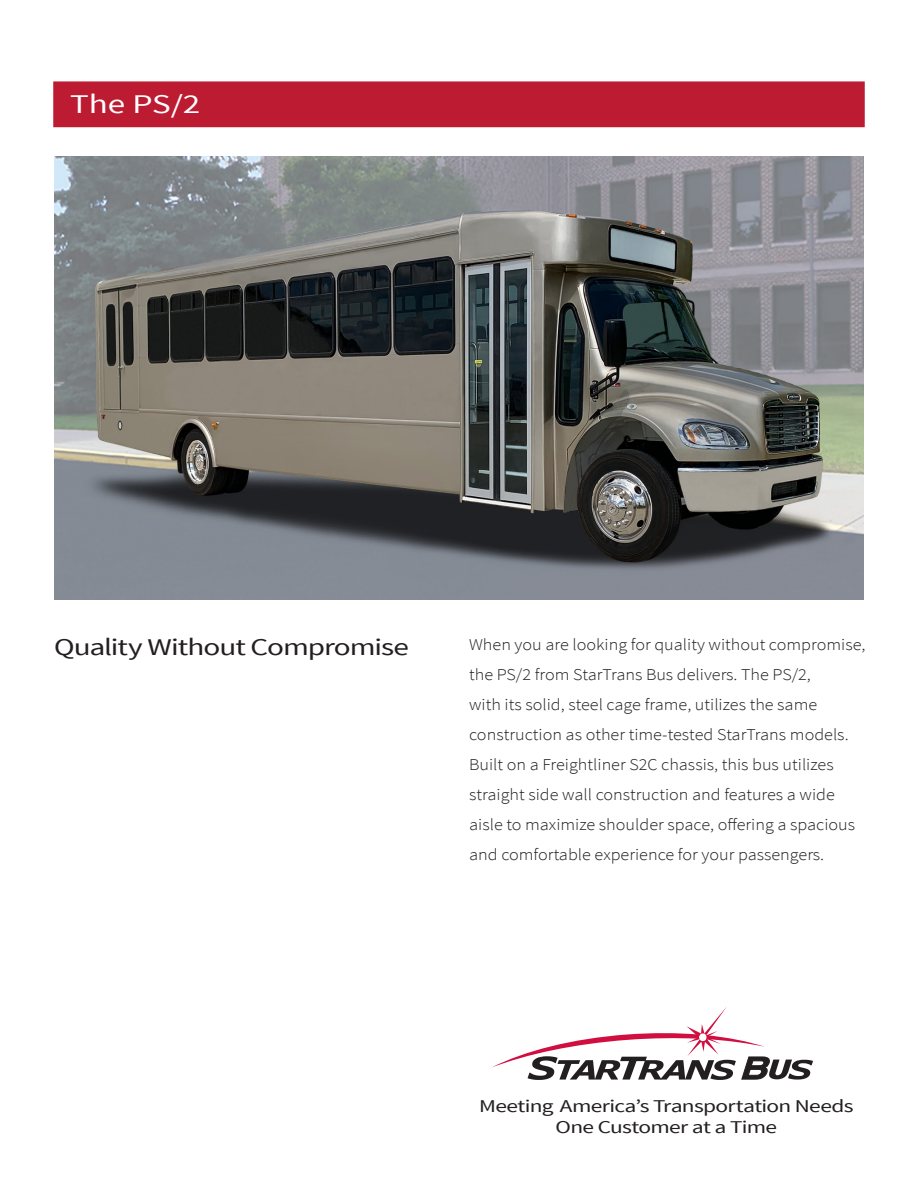
<style>
.page{position:relative;width:918px;height:1188px;background:#fff}
.page>*{position:absolute;margin:0;border:0;box-sizing:border-box;transform-origin:0 0}
.t1{font:27px "Source Sans Pro";color:#fff;scale:1.3 1}
.t2{font:24px "Source Sans Pro";letter-spacing:-.035em;color:#231f20;scale:1.3 1}
.t3{font:18px/21.6px "Source Sans Pro";letter-spacing:-.03em;color:#231f20;text-align:center;scale:1.3 1}
.t4{font:300 16.5px/30px "Source Sans Pro";color:#231f20;scale:1.1 1}
</style>
<div class="page">
<img style="left:54px;top:157px;width:810px;height:443px">
<svg style="left:492px;top:1007px;width:321px;height:73px"></svg>
<div style="left:53px;top:81px;width:812px;height:46px;background:#bd1b32;border:2px solid #bd1b32"></div>
<p class="t1" style="left:70px;top:87px;width:102px">The PS/2</p>
<p class="t2" style="left:54px;top:632px;width:275px">Quality Without Compromise</p>
<p class="t4" style="left:469px;top:629px;width:362px">When you are looking for quality without compromise, the PS/2 from StarTrans Bus delivers. The PS/2,</p>
<p class="t4" style="left:469px;top:689px;width:318px">with its solid, steel cage frame, utilizes the same</p>
<p class="t4" style="left:469px;top:719px;width:352px">construction as other time-tested StarTrans models.<br>Built on a Freightliner S2C chassis, this bus utilizes straight side wall construction and features a wide aisle to maximize shoulder space, offering a spacious and comfortable experience for your passengers.</p>
<p class="t3" style="left:479px;top:1095px;width:290px">Meeting America’s Transportation Needs<br>One Customer at a Time</p>
</div>
